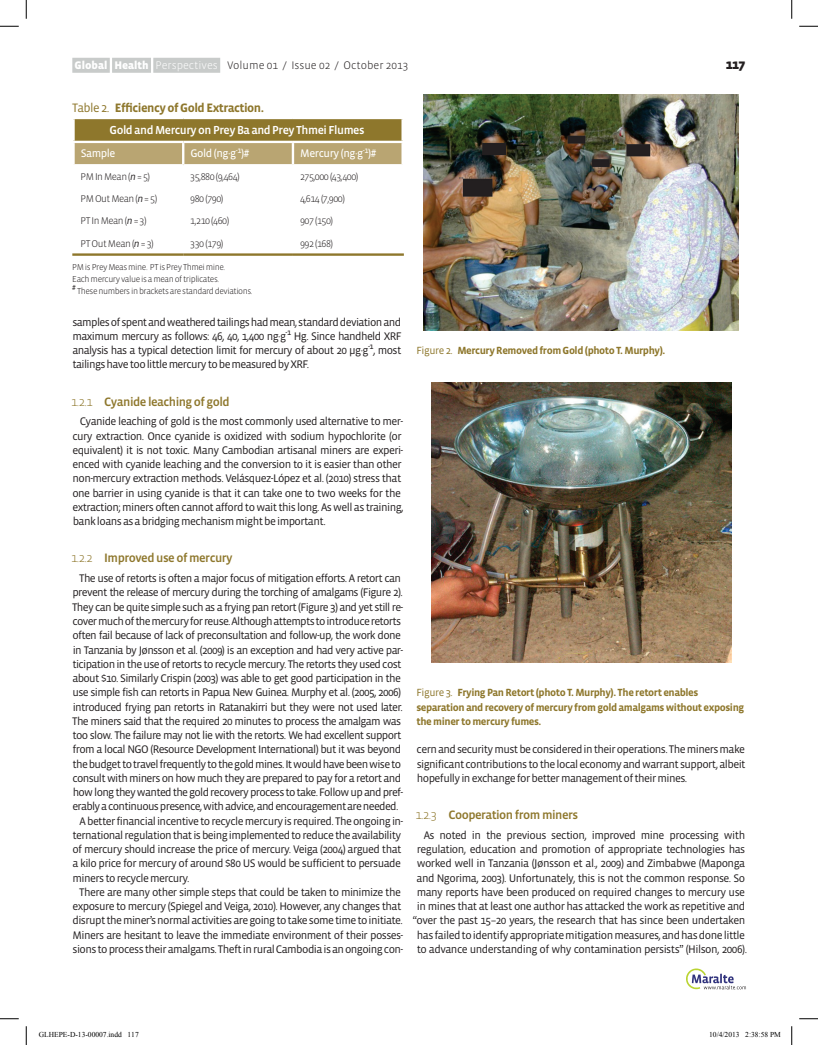
<style>
.page{position:relative;width:818px;height:1045px;background:#fff}
.page>*{position:absolute;margin:0;border:0;box-sizing:border-box;transform-origin:0 0}
.t1{font:900 13.75px "Vista Sans OT";color:#231f20}
.t2{font:500 12.5px "Vista Sans OT";letter-spacing:-.04em;color:#8e772c}
.t3{font:700 12.5px "Vista Sans OT";letter-spacing:-.04em;color:#8e772c}
.t4{font:500 11.88px "Vista Sans OT";letter-spacing:-.04em;color:#fff}
.t5{font:11.25px/14.2px "Vista Sans OT";letter-spacing:-.05em;color:#231f20;text-align:justify}
.t6{font:300 11.25px "Vista Sans OT";color:#231f20}
.t7{font:11.25px "Vista Sans OT";letter-spacing:-.04em;color:#fff}
.t8{font:700 10.62px/14.2px "Vista Sans OT";letter-spacing:-.04em;color:#8e772c}
.t9{font:300 10px "Vista Sans OT";letter-spacing:-.05em;color:#231f20}
.t10{font:300 8.75px/11.9px "Vista Sans OT";letter-spacing:-.05em;color:#231f20}
.t11{font:7.5px "Times New Roman";color:#000}
.t12{font:7.5px "Vista Sans OT";color:#231f20}
.s1{font-weight:900;color:#fff}
.s2{color:#fff}
.s3{font-weight:400}
.s4{font-weight:400;font-style:italic}
.s5{font-weight:300}
</style>
<div class="page">
<svg style="left:686px;top:968px;width:60px;height:22px"></svg>
<div style="left:72px;top:58px;width:38px;height:15px;background:#c8cbca"></div>
<div style="left:112px;top:58px;width:39px;height:15px;background:#c8cbca"></div>
<div style="left:153px;top:58px;width:67px;height:15px;background:#c8cbca"></div>
<img style="left:431px;top:383px;width:300px;height:279px">
<img style="left:423px;top:94px;width:315px;height:237px">
<div style="left:73px;top:118px;width:330px;height:24px;background:#8e772c"></div>
<div style="left:75px;top:143px;width:326px;height:21px;background:#b9a572"></div>
<hr style="left:182px;top:143px;width:2px;height:21px;background:#fff">
<hr style="left:292px;top:143px;width:2px;height:21px;background:#fff">
<hr style="left:72px;top:117px;width:111px;height:2px;background:#fff">
<hr style="left:72px;top:119px;width:3px;height:22px;background:#fff">
<hr style="left:183px;top:117px;width:110px;height:2px;background:#fff">
<hr style="left:293px;top:117px;width:111px;height:2px;background:#fff">
<hr style="left:401px;top:119px;width:3px;height:22px;background:#fff">
<hr style="left:72px;top:141px;width:111px;height:2px;background:#fff">
<hr style="left:183px;top:141px;width:110px;height:2px;background:#fff">
<hr style="left:293px;top:141px;width:111px;height:2px;background:#fff">
<hr style="left:72px;top:253px;width:111px;height:3px;background:#8e772c">
<hr style="left:183px;top:253px;width:110px;height:3px;background:#8e772c">
<hr style="left:293px;top:253px;width:111px;height:3px;background:#8e772c">
<svg style="left:0;top:25px;width:19px;height:2px"></svg>
<svg style="left:799px;top:25px;width:19px;height:2px"></svg>
<svg style="left:0;top:1018px;width:19px;height:1px"></svg>
<svg style="left:799px;top:1018px;width:19px;height:1px"></svg>
<svg style="left:25px;top:0;width:2px;height:19px"></svg>
<svg style="left:25px;top:1026px;width:2px;height:19px"></svg>
<svg style="left:791px;top:0;width:1px;height:19px"></svg>
<svg style="left:791px;top:1026px;width:1px;height:19px"></svg>
<p class="t6" style="left:75px;top:59px;width:335px"><span class="s1">Global Health</span> <span class="s2">Perspectives</span> Volume 01 / Issue 02 / October 2013</p>
<p class="t1" style="left:726px;top:57px;width:21px">117</p>
<p class="t3" style="left:72px;top:101px;width:193px"><span class="s3">Table 2.</span> Efficiency of Gold Extraction.</p>
<p class="t4" style="left:110px;top:124px;width:256px">Gold and Mercury on Prey Ba and Prey Thmei Flumes</p>
<p class="t7" style="left:81px;top:148px;width:36px">Sample</p>
<p class="t7" style="left:190px;top:148px;width:61px">Gold (ng∙g<sup>-1</sup>)#</p>
<p class="t7" style="left:300px;top:148px;width:78px">Mercury (ng∙g<sup>-1</sup>)#</p>
<p class="t9" style="left:81px;top:171px;width:71px">PM In Mean (<span class="s4">n</span> = 5)</p>
<p class="t9" style="left:190px;top:171px;width:51px">35,880 (9,464)</p>
<p class="t9" style="left:300px;top:171px;width:60px">275,000 (43,400)</p>
<p class="t9" style="left:81px;top:194px;width:78px">PM Out Mean (<span class="s4">n</span> = 5)</p>
<p class="t9" style="left:190px;top:194px;width:34px">980 (790)</p>
<p class="t9" style="left:300px;top:194px;width:46px">4,614 (7,900)</p>
<p class="t9" style="left:81px;top:216px;width:67px">PT In Mean (<span class="s4">n</span> = 3)</p>
<p class="t9" style="left:190px;top:216px;width:40px">1,210 (460)</p>
<p class="t9" style="left:300px;top:216px;width:34px">907 (150)</p>
<p class="t9" style="left:81px;top:238px;width:75px">PT Out Mean (<span class="s4">n</span> = 3)</p>
<p class="t9" style="left:190px;top:238px;width:34px">330 (179)</p>
<p class="t9" style="left:300px;top:238px;width:34px">992 (168)</p>
<p class="t10" style="left:72px;top:261px;width:154px">PM is Prey Meas mine. PT is Prey Thmei mine.<br>Each mercury value is a mean of triplicates.</p>
<p class="t12" style="left:72px;top:283px;width:5px">#</p>
<p class="t10" style="left:77px;top:285px;width:177px">These numbers in brackets are standard deviations.</p>
<p class="t5" style="left:72px;top:315px;width:331px">samples of spent and weathered tailings had mean, standard deviation and maximum mercury as follows: 46, 40, 1,400 ng∙g<sup>-1</sup> Hg. Since handheld XRF analysis has a typical detection limit for mercury of about 20 μg∙g<sup>-1</sup>, most tailings have too little mercury to be measured by XRF.</p>
<p class="t2" style="left:71px;top:395px;width:160px"><span class="s5">1.2.1</span> Cyanide leaching of gold</p>
<p class="t5" style="left:72px;top:415px;width:333px;text-align:left;text-indent:7px">Cyanide leaching of gold is the most commonly used alternative to mer&shy;cury extraction. Once cyanide is oxidized with sodium hypochlorite (or equivalent) it is not toxic. Many Cambodian artisanal miners are experi&shy;enced with cyanide leaching and the conversion to it is easier than other non-mercury extraction methods. Velásquez-López et al. (2010) stress that one barrier in using cyanide is that it can take one to two weeks for the extraction; miners often cannot afford to wait this long. As well as training, bank loans as a bridging mechanism might be important.</p>
<p class="t2" style="left:71px;top:552px;width:163px"><span class="s5">1.2.2</span> Improved use of mercury</p>
<p class="t5" style="left:79px;top:571px;width:323px">The use of retorts is often a major focus of mitigation efforts. A retort can</p>
<p class="t5" style="left:73px;top:586px;width:332px">prevent the release of mercury during the torching of amalgams (Figure 2).</p>
<p class="t5" style="left:72px;top:600px;width:333px">They can be quite simple such as a frying pan retort (Figure 3) and yet still re-</p>
<p class="t5" style="left:72px;top:614px;width:330px">cover much of the mercury for reuse. Although attempts to introduce retorts</p>
<p class="t5" style="left:72px;top:628px;width:330px">often fail because of lack of preconsultation and follow-up, the work done</p>
<p class="t5" style="left:73px;top:643px;width:332px">in Tanzania by Jønsson et al. (2009) is an exception and had very active par-</p>
<p class="t5" style="left:73px;top:657px;width:330px">ticipation in the use of retorts to recycle mercury. The retorts they used cost</p>
<p class="t5" style="left:72px;top:671px;width:330px">about $10. Similarly Crispin (2003) was able to get good participation in the</p>
<p class="t5" style="left:73px;top:685px;width:330px">use simple fish can retorts in Papua New Guinea. Murphy et al. (2005, 2006)</p>
<p class="t5" style="left:73px;top:700px;width:332px">introduced frying pan retorts in Ratanakirri but they were not used later.</p>
<p class="t5" style="left:72px;top:714px;width:331px">The miners said that the required 20 minutes to process the amalgam was</p>
<p class="t5" style="left:73px;top:728px;width:330px">too slow. The failure may not lie with the retorts. We had excellent support</p>
<p class="t5" style="left:73px;top:742px;width:330px">from a local NGO (Resource Development International) but it was beyond</p>
<p class="t5" style="left:73px;top:757px;width:330px">the budget to travel frequently to the gold mines. It would have been wise to</p>
<p class="t5" style="left:72px;top:771px;width:330px">consult with miners on how much they are prepared to pay for a retort and</p>
<p class="t5" style="left:73px;top:785px;width:332px">how long they wanted the gold recovery process to take. Follow up and pref-</p>
<p class="t5" style="left:72px;top:799px;width:327px">erably a continuous presence, with advice, and encouragement are needed.</p>
<p class="t5" style="left:80px;top:814px;width:325px">A better financial incentive to recycle mercury is required. The ongoing in-</p>
<p class="t5" style="left:73px;top:828px;width:330px">ternational regulation that is being implemented to reduce the availability</p>
<p class="t5" style="left:72px;top:842px;width:330px">of mercury should increase the price of mercury. Veiga (2004) argued that</p>
<p class="t5" style="left:72px;top:856px;width:330px">a kilo price for mercury of around $80 US would be sufficient to persuade</p>
<p class="t5" style="left:73px;top:871px;width:119px">miners to recycle mercury.</p>
<p class="t5" style="left:79px;top:885px;width:323px">There are many other simple steps that could be taken to minimize the</p>
<p class="t5" style="left:72px;top:899px;width:330px">exposure to mercury (Spiegel and Veiga, 2010). However, any changes that</p>
<p class="t5" style="left:72px;top:913px;width:332px">disrupt the miner’s normal activities are going to take some time to initiate.</p>
<p class="t5" style="left:73px;top:928px;width:332px">Miners are hesitant to leave the immediate environment of their posses-</p>
<p class="t5" style="left:73px;top:942px;width:332px">sions to process their amalgams. Theft in rural Cambodia is an ongoing con-</p>
<p class="t8" style="left:416px;top:344px;width:250px"><span class="s3">Figure 2.</span> Mercury Removed from Gold (photo T. Murphy).</p>
<p class="t8" style="left:416px;top:686px;width:329px"><span class="s3">Figure 3.</span> Frying Pan Retort (photo T. Murphy). The retort enables separation and recovery of mercury from gold amalgams without exposing the miner to mercury fumes.</p>
<p class="t5" style="left:417px;top:742px;width:330px">cern and security must be considered in their operations. The miners make significant contributions to the local economy and warrant support, albeit hopefully in exchange for better management of their mines.</p>
<p class="t2" style="left:415px;top:808px;width:164px"><span class="s5">1.2.3</span> Cooperation from miners</p>
<p class="t5" style="left:413px;top:828px;width:336px;text-align:right">As noted in the previous section, improved mine processing with regulation, education and promotion of appropriate technologies has worked well in Tanzania (Jønsson et al., 2009) and Zimbabwe (Maponga and Ngorima, 2003). Unfortunately, this is not the common response. So many reports have been produced on required changes to mercury use in mines that at least one author has attacked the work as repetitive and “over the past 15–20 years, the research that has since been undertaken has failed to identify appropriate mitigation measures, and has done little to advance understanding of why contamination persists” (Hilson, 2006).</p>
<p class="t11" style="left:39px;top:1030px;width:101px">GLHEPE-D-13-00007.indd 117</p>
<p class="t11" style="left:709px;top:1030px;width:73px">10/4/2013 2:38:58 PM</p>
</div>
